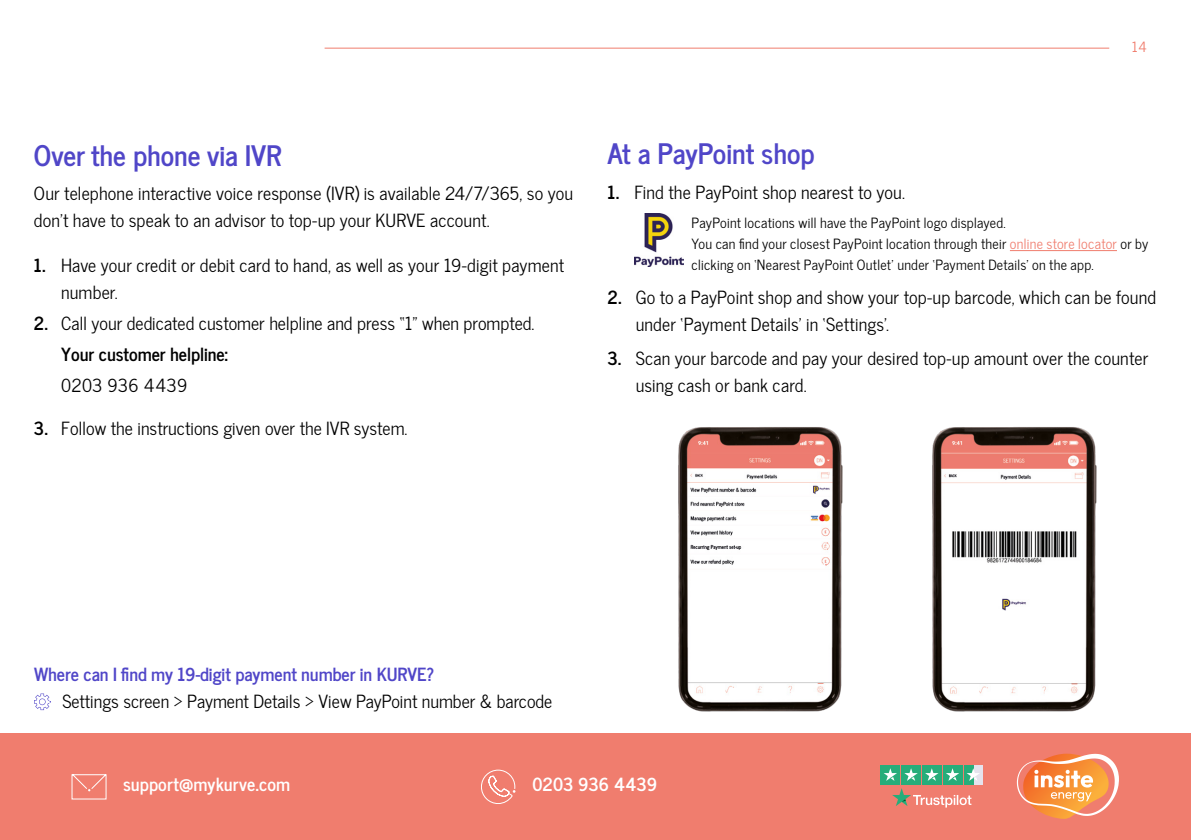
<style>
.page{position:relative;width:1191px;height:840px;background:#fff}
.page>*{position:absolute;margin:0;border:0;box-sizing:border-box;transform-origin:0 0}
.t1{font:700 28px "News Cycle";color:#5046c8}
.t2{font:18px/27px "News Cycle";color:#000}
.t3{font:700 18px "News Cycle";color:#5046c8}
.t4{font:700 18px "News Cycle";letter-spacing:.005em;color:#fff}
.t5{font:700 18px "News Cycle";color:#000}
.t6{font:14px/21px "News Cycle";letter-spacing:.015em;color:#000}
.t7{font:14px "News Cycle";color:#f07d6e}
.s1{font-weight:700}
.s2{color:#f07d6e}
</style>
<div class="page">
<div style="left:0;top:732px;width:1191px;height:107px;background:#f07d6e"></div>
<svg style="left:1017px;top:753px;width:102px;height:65px"></svg>
<svg style="left:481px;top:769px;width:34px;height:34px"></svg>
<svg style="left:892px;top:788px;width:79px;height:19px"></svg>
<div style="left:973px;top:764px;width:9px;height:19px;background:#e5e3ed"></div>
<div style="left:963px;top:764px;width:10px;height:19px;background:#27ad7a"></div>
<div style="left:880px;top:764px;width:20px;height:19px;background:#27ad7a"></div>
<div style="left:901px;top:764px;width:19px;height:19px;background:#27ad7a"></div>
<div style="left:922px;top:764px;width:19px;height:19px;background:#27ad7a"></div>
<div style="left:943px;top:764px;width:19px;height:19px;background:#27ad7a"></div>
<svg style="left:884px;top:768px;width:13px;height:12px"></svg>
<svg style="left:904px;top:768px;width:13px;height:12px"></svg>
<svg style="left:925px;top:768px;width:13px;height:12px"></svg>
<svg style="left:946px;top:768px;width:13px;height:12px"></svg>
<svg style="left:966px;top:767px;width:13px;height:13px"></svg>
<svg style="left:71px;top:774px;width:36px;height:25px"></svg>
<hr style="left:324px;top:48px;width:785px;height:1px;background:#f07d6e">
<img style="left:678px;top:427px;width:165px;height:285px">
<img style="left:932px;top:427px;width:165px;height:285px">
<hr style="left:1010px;top:250px;width:107px;height:1px;background:#f07d6e">
<img style="left:634px;top:213px;width:49px;height:53px">
<svg style="left:34px;top:693px;width:17px;height:16px"></svg>
<p class="t7" style="left:1132px;top:34px;width:16px">14</p>
<h1 class="t1" style="left:34px;top:130px;width:249px">Over the phone via IVR</h1>
<p class="t2" style="left:34px;top:178px;width:540px">Our telephone interactive voice response (IVR) is available 24/7/365, so you don’t have to speak to an advisor to top-up your KURVE account.</p>
<p class="t5" style="left:34px;top:249px;width:13px">1.</p>
<p class="t2" style="left:61px;top:251px;width:504px">Have your credit or debit card to hand, as well as your 19-digit payment number.</p>
<p class="t2" style="left:61px;top:306px;width:474px;line-height:31px;text-indent:-27px"><span class="s1">2.</span> Call your dedicated customer helpline and press “1” when prompted.<br><span class="s1">Your customer helpline:</span></p>
<p class="t2" style="left:61px;top:370px;width:127px">0203 936 4439</p>
<p class="t2" style="left:34px;top:414px;width:375px"><span class="s1">3.</span> Follow the instructions given over the IVR system.</p>
<h1 class="t1" style="left:607px;top:129px;width:208px">At a PayPoint shop</h1>
<p class="t5" style="left:607px;top:176px;width:13px">1.</p>
<p class="t2" style="left:634px;top:177px;width:272px">Find the PayPoint shop nearest to you.</p>
<p class="t6" style="left:691px;top:211px;width:458px">PayPoint locations will have the PayPoint logo displayed.<br>You can find your closest PayPoint location through their <span class="s2">online store locator</span> or by clicking on ‘Nearest PayPoint Outlet’ under ‘Payment Details’ on the app.</p>
<p class="t5" style="left:607px;top:281px;width:15px">2.</p>
<p class="t2" style="left:635px;top:282px;width:522px">Go to a PayPoint shop and show your top-up barcode, which can be found under ‘Payment Details’ in ‘Settings’.</p>
<p class="t5" style="left:607px;top:342px;width:15px">3.</p>
<p class="t2" style="left:636px;top:343px;width:514px">Scan your barcode and pay your desired top-up amount over the counter using cash or bank card.</p>
<p class="t3" style="left:34px;top:658px;width:402px">Where can I find my 19-digit payment number in KURVE?</p>
<p class="t2" style="left:62px;top:686px;width:491px">Settings screen &gt; Payment Details &gt; View PayPoint number &amp; barcode</p>
<p class="t4" style="left:123px;top:768px;width:169px">support@mykurve.com</p>
<p class="t4" style="left:532px;top:768px;width:126px">0203 936 4439</p>
</div>
